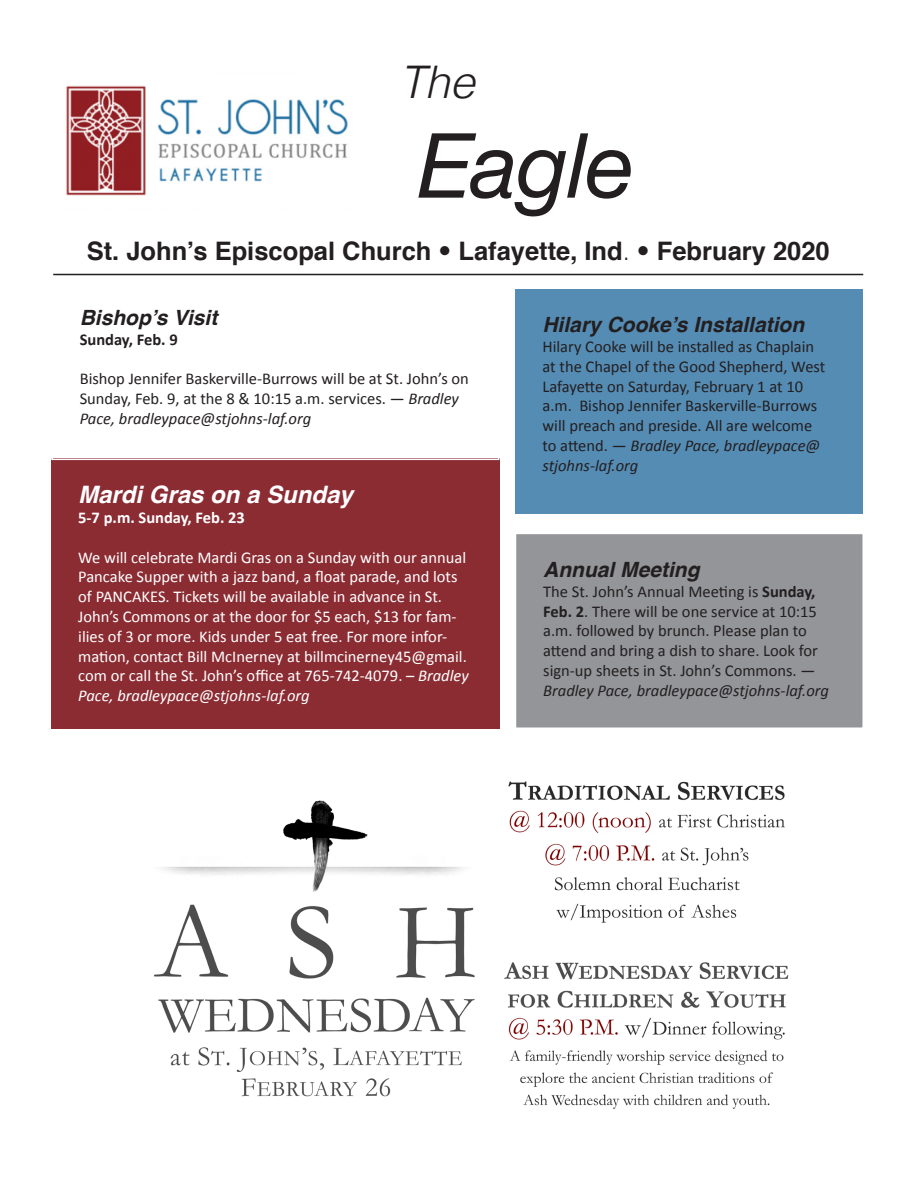
<style>
.page{position:relative;width:918px;height:1188px;background:#fff}
.page>*{position:absolute;margin:0;border:0;box-sizing:border-box;transform-origin:0 0}
.t1{font:italic 90px "Helvetica Neue";letter-spacing:-.015em;color:#231f20}
.t2{font:italic 300 45px "Helvetica";color:#231f20}
.t3{font:700 25.5px "Helvetica";color:#231f20}
.t4{font:italic 700 24px "Helvetica";color:#fff}
.t5{font:italic 700 21px "Helvetica";color:#231f20}
.t6{font:16.5px/19.8px "Calibri";color:#231f20}
.t7{font:16.5px/19.8px "Calibri";color:#fff}
.t8{font:700 16.5px "Calibri";color:#fff}
.t9{font:700 16.5px "Calibri";color:#231f20}
.s1{font-weight:300}
.s2{font-style:italic}
.s3{font-weight:700}
</style>
<div class="page">
<img style="left:66px;top:85px;width:282px;height:111px">
<hr style="left:53px;top:274px;width:810px;height:1px;background:#231f20">
<div style="left:515px;top:289px;width:348px;height:225px;background:#558cb4"></div>
<div style="left:51px;top:458px;width:449px;height:271px;background:#8b2c33"></div>
<div style="left:515px;top:533px;width:348px;height:195px;background:#939598"></div>
<div style="left:515px;top:533px;width:349px;height:196px;border:2px solid #fff"></div>
<img style="left:154px;top:781px;width:635px;height:328px">
<div style="left:51px;top:281px;width:449px;height:179px;border:2px solid #fff"></div>
<p class="t2" style="left:400px;top:44px;width:77px">The</p>
<p class="t1" style="left:418px;top:101px;width:218px">Eagle</p>
<p class="t3" style="left:87px;top:231px;width:745px">St. John’s Episcopal Church <span class="s1">•</span> Lafayette, Ind<span class="s1">. •</span> February 2020</p>
<p class="t5" style="left:80px;top:300px;width:139px">Bishop’s Visit</p>
<p class="t9" style="left:80px;top:329px;width:100px">Sunday, Feb. 9</p>
<p class="t6" style="left:80px;top:368px;width:391px">Bishop Jennifer Baskerville-Burrows will be at St. John’s on<br>Sunday, Feb. 9, at the 8 &amp; 10:15 a.m. services. — <span class="s2">Bradley<br>Pace, bradleypace@stjohns-laf.org</span></p>
<p class="t5" style="left:542px;top:308px;width:263px">Hilary Cooke’s Installation</p>
<p class="t6" style="left:542px;top:336px;width:284px">Hilary Cooke will be installed as Chaplain at the Chapel of the Good Shepherd, West Lafayette on Saturday, February 1 at 10 a.m. Bishop Jennifer Baskerville-Burrows will preach and preside. All are welcome to attend. — <span class="s2">Bradley Pace, bradleypace@ stjohns-laf.org</span></p>
<p class="t4" style="left:78px;top:475px;width:276px">Mardi Gras on a Sunday</p>
<p class="t8" style="left:78px;top:507px;width:168px">5-7 p.m. Sunday, Feb. 23</p>
<p class="t7" style="left:78px;top:546px;width:392px">We will celebrate Mardi Gras on a Sunday with our annual Pancake Supper with a jazz band, a float parade, and lots of PANCAKES. Tickets will be available in advance in St.<br>John’s Commons or at the door for $5 each, $13 for fam&shy;ilies of 3 or more. Kids under 5 eat free. For more infor&shy;mation, contact Bill McInerney at billmcinerney45@gmail. com or call the St. John’s office at 765-742-4079. – <span class="s2">Bradley Pace, bradleypace@stjohns-laf.org</span></p>
<p class="t5" style="left:543px;top:552px;width:158px">Annual Meeting</p>
<p class="t6" style="left:543px;top:581px;width:287px">The St. John’s Annual Meeting is <span class="s3">Sunday, Feb. 2</span>. There will be one service at 10:15 a.m. followed by brunch. Please plan to attend and bring a dish to share. Look for sign-up sheets in St. John’s Commons. — <span class="s2">Bradley Pace, bradleypace@stjohns-laf.org</span></p>
</div>
